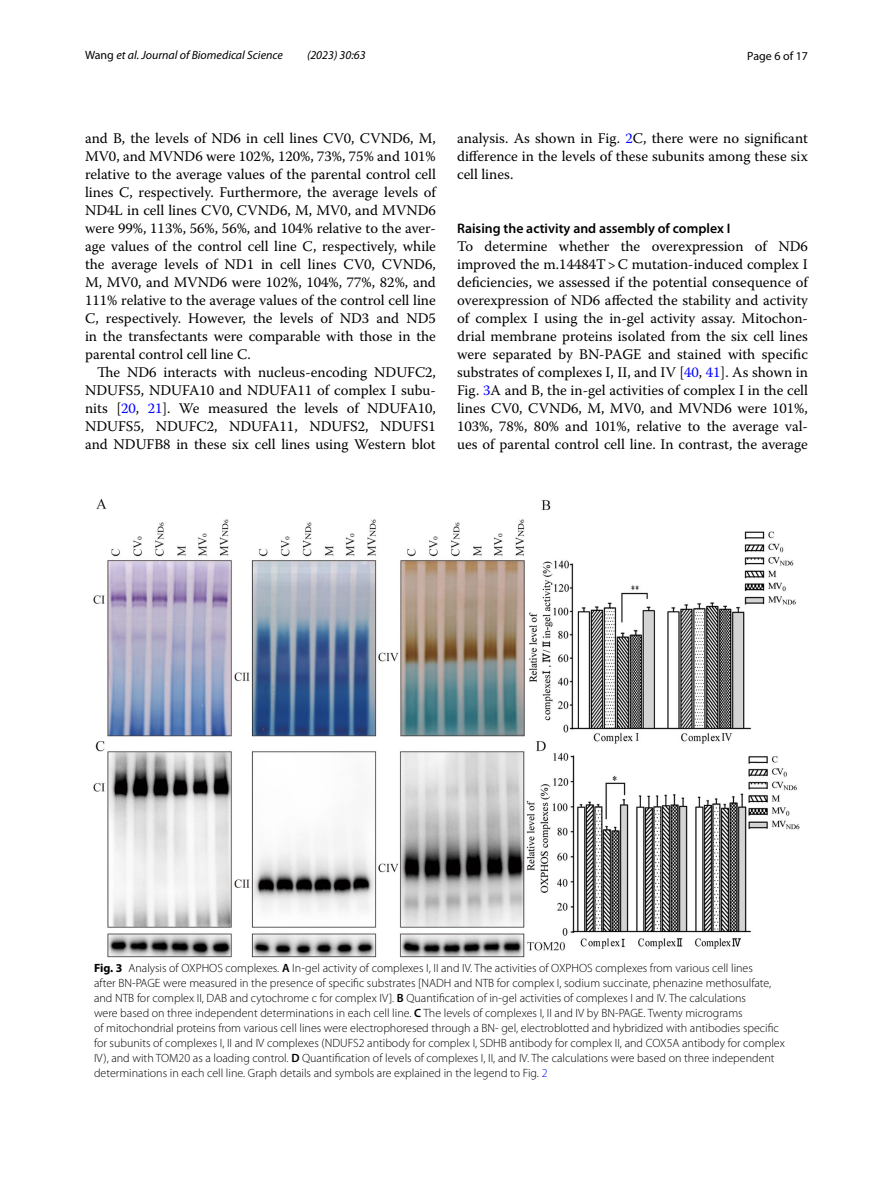
<style>
.page{position:relative;width:893px;height:1187px;background:#fff}
.page>*{position:absolute;margin:0;border:0;box-sizing:border-box;transform-origin:0 0}
.t1{font:14.7px/18px "Warnock Pro";color:#000;text-align:justify}
.t2{font:600 13.8px "Myriad Pro";color:#000}
.t3{font:300 12px/15px "Myriad Pro";color:#000}
.t4{font:italic 12px "Myriad Pro";color:#000}
.t5{font:12px "Myriad Pro";color:#000}
.s1{font-style:normal}
.s2{color:#00f}
.s3{font-weight:700}
.s4{font-weight:600}
</style>
<div class="page">
<img style="left:94px;top:498px;width:705px;height:459px">
<p class="t4" style="left:85px;top:48px;width:199px"><span class="s1">Wang</span> et al. Journal of Biomedical Science</p>
<p class="t4" style="left:307px;top:48px;width:60px">(2023) 30:63</p>
<p class="t5" style="left:747px;top:48px;width:62px">Page 6 of 17</p>
<p class="t1" style="left:85px;top:128px;width:352px">and B, the levels of ND6 in cell lines CV0, CVND6, M, MV0, and MVND6 were 102%, 120%, 73%, 75% and 101% relative to the average values of the parental control cell lines C, respectively. Furthermore, the average levels of ND4L in cell lines CV0, CVND6, M, MV0, and MVND6 were 99%, 113%, 56%, 56%, and 104% relative to the aver&shy;age values of the control cell line C, respectively, while the average levels of ND1 in cell lines CV0, CVND6, M, MV0, and MVND6 were 102%, 104%, 77%, 82%, and 111% relative to the average values of the control cell line C, respectively. However, the levels of ND3 and ND5 in the transfectants were comparable with those in the parental control cell line C.</p>
<p class="t1" style="left:85px;top:362px;width:352px;text-indent:12px">The ND6 interacts with nucleus-encoding NDUFC2, NDUFS5, NDUFA10 and NDUFA11 of complex I subu&shy;nits [<span class="s2">20</span>, <span class="s2">21</span>]. We measured the levels of NDUFA10, NDUFS5, NDUFC2, NDUFA11, NDUFS2, NDUFS1 and NDUFB8 in these six cell lines using Western blot</p>
<p class="t1" style="left:457px;top:128px;width:352px">analysis. As shown in Fig. <span class="s2">2</span>C, there were no significant difference in the levels of these subunits among these six cell lines.</p>
<p class="t2" style="left:457px;top:219px;width:275px">Raising the activity and assembly of complex I</p>
<p class="t1" style="left:457px;top:236px;width:352px">To determine whether the overexpression of ND6 improved the m.14484T&gt;C mutation-induced complex I deficiencies, we assessed if the potential consequence of overexpression of ND6 affected the stability and activity of complex I using the in-gel activity assay. Mitochon&shy;drial membrane proteins isolated from the six cell lines were separated by BN-PAGE and stained with specific substrates of complexes I, II, and IV [<span class="s2">40</span>, <span class="s2">41</span>]. As shown in Fig. <span class="s2">3</span>A and B, the in-gel activities of complex I in the cell lines CV0, CVND6, M, MV0, and MVND6 were 101%, 103%, 78%, 80% and 101%, relative to the average val&shy;ues of parental control cell line. In contrast, the average</p>
<p class="t3" style="left:94px;top:960px;width:692px"><span class="s3">Fig. 3</span> Analysis of OXPHOS complexes. <span class="s4">A</span> In-gel activity of complexes I, II and IV. The activities of OXPHOS complexes from various cell lines<br>after BN-PAGE were measured in the presence of specific substrates [NADH and NTB for complex I, sodium succinate, phenazine methosulfate, and NTB for complex II, DAB and cytochrome c for complex IV]. <span class="s4">B</span> Quantification of in-gel activities of complexes I and IV. The calculations<br>were based on three independent determinations in each cell line. <span class="s4">C</span> The levels of complexes I, II and IV by BN-PAGE. Twenty micrograms<br>of mitochondrial proteins from various cell lines were electrophoresed through a BN- gel, electroblotted and hybridized with antibodies specific for subunits of complexes I, II and IV complexes (NDUFS2 antibody for complex I, SDHB antibody for complex II, and COX5A antibody for complex IV), and with TOM20 as a loading control. <span class="s4">D</span> Quantification of levels of complexes I, II, and IV. The calculations were based on three independent determinations in each cell line. Graph details and symbols are explained in the legend to Fig. <span class="s2">2</span></p>
</div>
